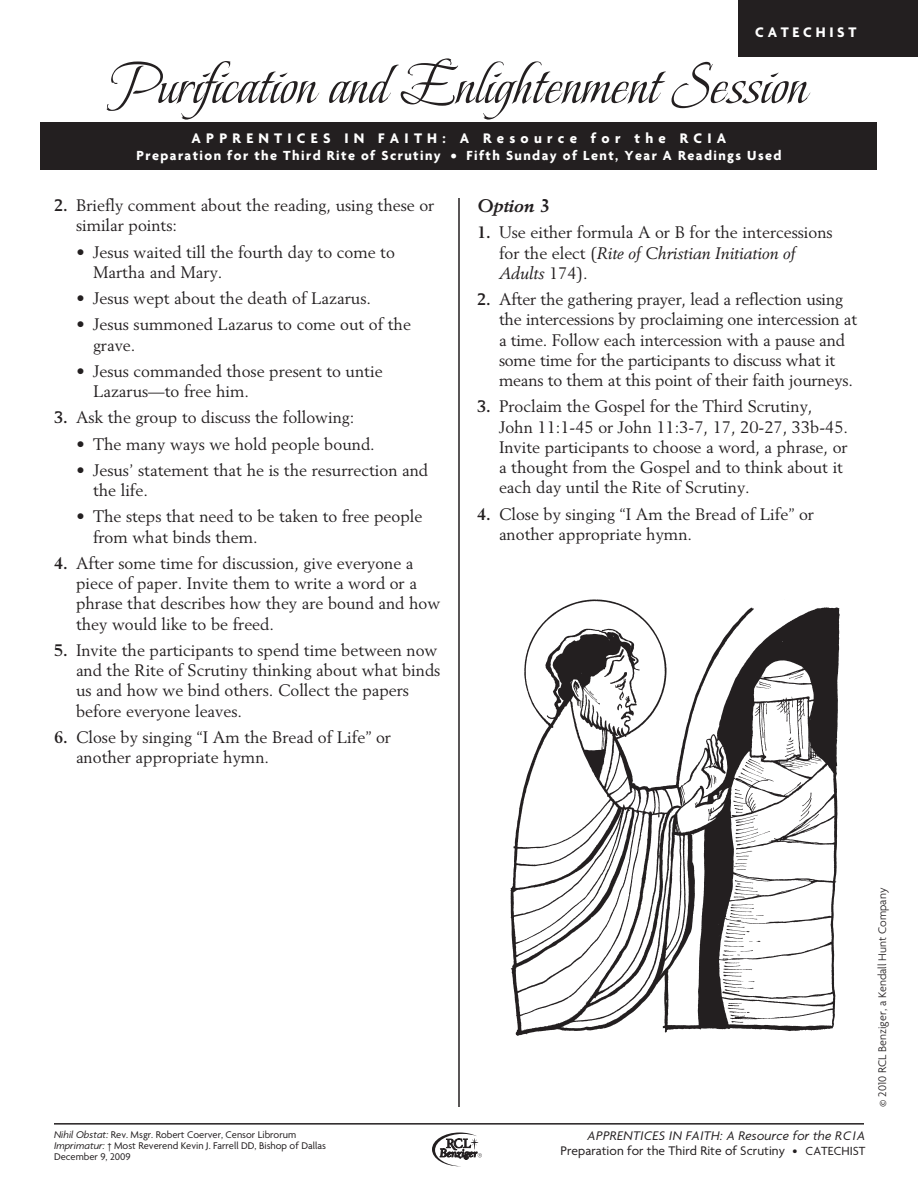
<style>
.page{position:relative;width:918px;height:1188px;background:#fff}
.page>*{position:absolute;margin:0;border:0;box-sizing:border-box;transform-origin:0 0}
.t1{font:60px "Beau Rivage";letter-spacing:.01em;color:#231f20}
.HeadB{font:italic 700 18px "Berling LT Std";color:#231f20}
.RCIA-Text{font:16.5px/20.2px "Berling LT Std";color:#231f20}
.t2{font:700 15px "Agenda";letter-spacing:.35em;color:#fff}
.t3{font:700 15px "Agenda";letter-spacing:.25em;color:#fff}
.t4{font:700 14.25px "Agenda";letter-spacing:.1em;color:#fff}
.t5{font:italic 13.5px/15px "Agenda";letter-spacing:.025em;color:#231f20;text-align:right}
.t6{font:300 12px "Agenda";color:#231f20}
.Bottom_rule{font:10.5px/11.2px "Agenda";color:#231f20}
.s1{font-weight:700}
.s2{font-style:italic}
.s3{font-style:normal}
.s4{font-style:normal;font-size:12.75px}
</style>
<div class="page">
<div style="left:739px;top:0;width:179px;height:57px;background:#231f20"></div>
<div style="left:40px;top:122px;width:838px;height:48px;background:#231f20"></div>
<hr style="left:458px;top:198px;width:2px;height:909px;background:#231f20">
<hr style="left:54px;top:1123px;width:810px;height:2px;background:#231f20">
<svg style="left:432px;top:1133px;width:50px;height:33px"></svg>
<img style="left:510px;top:599px;width:330px;height:437px">
<p class="t3" style="left:755px;top:24px;width:103px">CATECHIST</p>
<p class="t1" style="left:111px;top:36px;width:698px">Purification and Enlightenment Session</p>
<p class="t2" style="left:192px;top:130px;width:536px">APPRENTICES IN FAITH: A Resource for the RCIA</p>
<p class="t4" style="left:136px;top:147px;width:647px">Preparation for the Third Rite of Scrutiny • Fifth Sunday of Lent, Year A Readings Used</p>
<p class="HeadB" style="left:477px;top:195px;width:74px">Option 3</p>
<p class="RCIA-Text" style="left:499px;top:222px;width:335px;text-indent:-22px"><span class="s1">1.</span> Use either formula A or B for the intercessions for the elect (<span class="s2">Rite of Christian Initiation of<br>Adults</span> 174).</p>
<p class="RCIA-Text" style="left:499px;top:289px;width:360px;text-indent:-22px"><span class="s1">2.</span> After the gathering prayer, lead a reflection using the intercessions by proclaiming one intercession at a time. Follow each intercession with a pause and some time for the participants to discuss what it means to them at this point of their faith journeys.</p>
<p class="RCIA-Text" style="left:499px;top:396px;width:351px;text-indent:-22px"><span class="s1">3.</span> Proclaim the Gospel for the Third Scrutiny, John 11:1-45 or John 11:3-7, 17, 20-27, 33b-45.<br>Invite participants to choose a word, a phrase, or a thought from the Gospel and to think about it each day until the Rite of Scrutiny.</p>
<p class="RCIA-Text" style="left:499px;top:504px;width:316px;text-indent:-22px"><span class="s1">4.</span> Close by singing “I Am the Bread of Life” or another appropriate hymn.</p>
<p class="RCIA-Text" style="left:76px;top:195px;width:360px;text-indent:-22px"><span class="s1">2.</span> Briefly comment about the reading, using these or similar points:</p>
<p class="RCIA-Text" style="left:93px;top:241px;width:303px;text-indent:-16px">• Jesus waited till the fourth day to come to<br>Martha and Mary.</p>
<p class="RCIA-Text" style="left:76px;top:288px;width:296px">• Jesus wept about the death of Lazarus.</p>
<p class="RCIA-Text" style="left:93px;top:314px;width:320px;text-indent:-16px">• Jesus summoned Lazarus to come out of the grave.</p>
<p class="RCIA-Text" style="left:93px;top:361px;width:291px;text-indent:-16px">• Jesus commanded those present to untie<br>Lazarus—to free him.</p>
<p class="RCIA-Text" style="left:54px;top:407px;width:302px"><span class="s1">3.</span> Ask the group to discuss the following:</p>
<p class="RCIA-Text" style="left:76px;top:433px;width:300px">• The many ways we hold people bound.</p>
<p class="RCIA-Text" style="left:93px;top:460px;width:337px;text-indent:-16px">• Jesus’ statement that he is the resurrection and the life.</p>
<p class="RCIA-Text" style="left:93px;top:506px;width:331px;text-indent:-16px">• The steps that need to be taken to free people from what binds them.</p>
<p class="RCIA-Text" style="left:76px;top:553px;width:366px;text-indent:-22px"><span class="s1">4.</span> After some time for discussion, give everyone a piece of paper. Invite them to write a word or a phrase that describes how they are bound and how they would like to be freed.</p>
<p class="RCIA-Text" style="left:76px;top:640px;width:366px;text-indent:-22px"><span class="s1">5.</span> Invite the participants to spend time between now and the Rite of Scrutiny thinking about what binds us and how we bind others. Collect the papers before everyone leaves.</p>
<p class="RCIA-Text" style="left:76px;top:727px;width:316px;text-indent:-22px"><span class="s1">6.</span> Close by singing “I Am the Bread of Life” or another appropriate hymn.</p>
<p class="Bottom_rule" style="left:54px;top:1129px;width:273px"><span class="s2">Nihil Obstat:</span> Rev. Msgr. Robert Coerver, Censor Librorum<br><span class="s2">Imprimatur:</span> † Most Reverend Kevin J. Farrell DD, Bishop of Dallas<br>December 9, 2009</p>
<p class="t5" style="left:560px;top:1128px;width:307px">APPRENTICES IN FAITH: A Resource for the RCIA<br><span class="s3">Preparation for the Third Rite of Scrutiny •</span> <span class="s4">CATECHIST</span></p>
<p class="t6" style="left:876px;top:1107px;width:221px;rotate:-90deg">© 2010 RCL Benziger, a Kendall Hunt Company</p>
</div>
